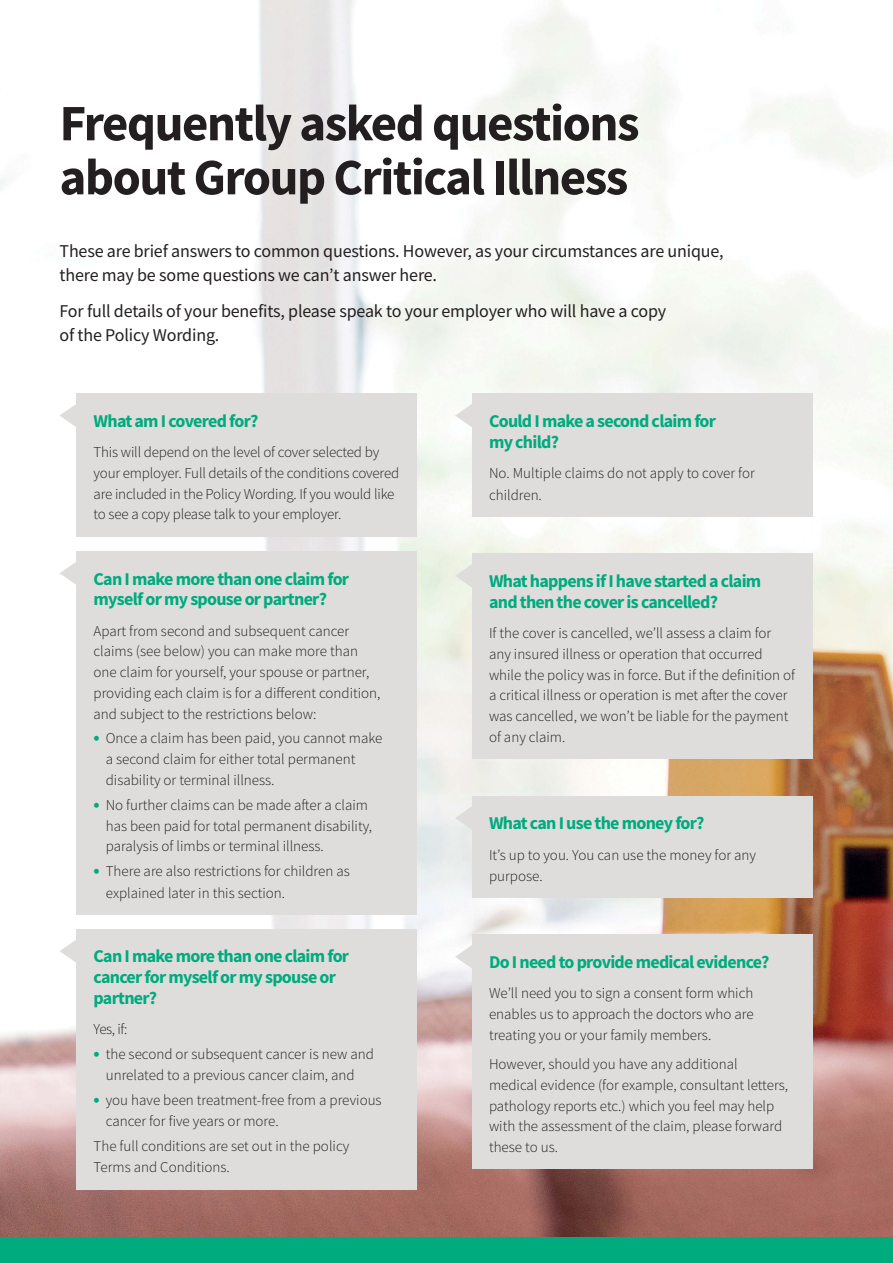
<style>
.page{position:relative;width:893px;height:1263px;background:#fff}
.page>*{position:absolute;margin:0;border:0;box-sizing:border-box;transform-origin:0 0}
.t1{font:700 51px/54px "Source Sans Pro";letter-spacing:-.03em;color:#231f20}
.t2{font:700 18px/20.7px "Source Sans Pro";letter-spacing:-.04em;color:#00ab7e}
.t3{font:18px/24px "Source Sans Pro";letter-spacing:-.01em;color:#231f20}
.t4{font:300 15px/20.7px "Source Sans Pro";color:#231f20}
.s1{font-weight:700;font-size:18px;color:#00ab7e}
</style>
<div class="page">
<img style="left:0;top:0;width:893px;height:1237px">
<div style="left:77px;top:393px;width:340px;height:143px;background:#dedddc"></div>
<svg style="left:60px;top:393px;width:17px;height:45px"></svg>
<div style="left:472px;top:796px;width:340px;height:101px;background:#dedddc"></div>
<svg style="left:455px;top:796px;width:17px;height:44px"></svg>
<div style="left:472px;top:554px;width:340px;height:205px;background:#dedddc"></div>
<svg style="left:455px;top:554px;width:17px;height:44px"></svg>
<div style="left:472px;top:934px;width:340px;height:235px;background:#dedddc"></div>
<svg style="left:455px;top:934px;width:17px;height:45px"></svg>
<div style="left:77px;top:551px;width:340px;height:364px;background:#dedddc"></div>
<svg style="left:60px;top:551px;width:17px;height:44px"></svg>
<div style="left:77px;top:929px;width:340px;height:260px;background:#dedddc"></div>
<svg style="left:60px;top:929px;width:17px;height:44px"></svg>
<div style="left:472px;top:393px;width:340px;height:124px;background:#dedddc"></div>
<svg style="left:455px;top:393px;width:17px;height:45px"></svg>
<div style="left:0;top:1237px;width:893px;height:26px;background:#00ab7e"></div>
<h1 class="t1" style="left:60px;top:96px;width:582px">Frequently asked questions about Group Critical Illness</h1>
<p class="t3" style="left:60px;top:238px;width:666px">These are brief answers to common questions. However, as your circumstances are unique, there may be some questions we can’t answer here.</p>
<p class="t3" style="left:60px;top:299px;width:608px">For full details of your benefits, please speak to your employer who will have a copy of the Policy Wording.</p>
<p class="t2" style="left:94px;top:410px;width:166px">What am I covered for?</p>
<p class="t4" style="left:94px;top:442px;width:307px">This will depend on the level of cover selected by your employer. Full details of the conditions covered are included in the Policy Wording. If you would like to see a copy please talk to your employer.</p>
<p class="t2" style="left:94px;top:568px;width:257px">Can I make more than one claim for myself or my spouse or partner?</p>
<p class="t4" style="left:94px;top:620px;width:289px">Apart from second and subsequent cancer claims (see below) you can make more than one claim for yourself, your spouse or partner, providing each claim is for a different condition, and subject to the restrictions below:</p>
<p class="t4" style="left:106px;top:728px;width:278px;text-indent:-12px"><span class="s1">•</span> Once a claim has been paid, you cannot make a second claim for either total permanent disability or terminal illness.</p>
<p class="t4" style="left:106px;top:794px;width:268px;text-indent:-12px"><span class="s1">•</span> No further claims can be made after a claim has been paid for total permanent disability, paralysis of limbs or terminal illness.</p>
<p class="t4" style="left:106px;top:860px;width:246px;line-height:21.6px;text-indent:-12px"><span class="s1">•</span> There are also restrictions for children as explained later in this section.</p>
<p class="t2" style="left:94px;top:946px;width:257px">Can I make more than one claim for cancer for myself or my spouse or partner?</p>
<p class="t4" style="left:94px;top:1019px;width:35px">Yes, if:</p>
<p class="t4" style="left:94px;top:1044px;width:282px;text-align:center"><span class="s1">•</span> the second or subsequent cancer is new and unrelated to a previous cancer claim, and</p>
<p class="t4" style="left:106px;top:1090px;width:277px;text-indent:-12px"><span class="s1">•</span> you have been treatment-free from a previous cancer for five years or more.</p>
<p class="t4" style="left:94px;top:1135px;width:257px;line-height:21.6px">The full conditions are set out in the policy<br>Terms and Conditions.</p>
<p class="t2" style="left:489px;top:410px;width:228px">Could I make a second claim for my child?</p>
<p class="t4" style="left:489px;top:462px;width:267px;line-height:21.6px">No. Multiple claims do not apply to cover for children.</p>
<p class="t2" style="left:489px;top:570px;width:274px">What happens if I have started a claim and then the cover is cancelled?</p>
<p class="t4" style="left:489px;top:623px;width:308px">If the cover is cancelled, we’ll assess a claim for any insured illness or operation that occurred while the policy was in force. But if the definition of a critical illness or operation is met after the cover was cancelled, we won’t be liable for the payment of any claim.</p>
<p class="t2" style="left:489px;top:813px;width:217px">What can I use the money for?</p>
<p class="t4" style="left:489px;top:844px;width:269px">It’s up to you. You can use the money for any purpose.</p>
<p class="t2" style="left:489px;top:951px;width:282px">Do I need to provide medical evidence?</p>
<p class="t4" style="left:489px;top:983px;width:266px;text-align:justify">We’ll need you to sign a consent form which enables us to approach the doctors who are treating you or your family members.</p>
<p class="t4" style="left:489px;top:1054px;width:301px">However, should you have any additional medical evidence (for example, consultant letters, pathology reports etc.) which you feel may help with the assessment of the claim, please forward these to us.</p>
</div>
